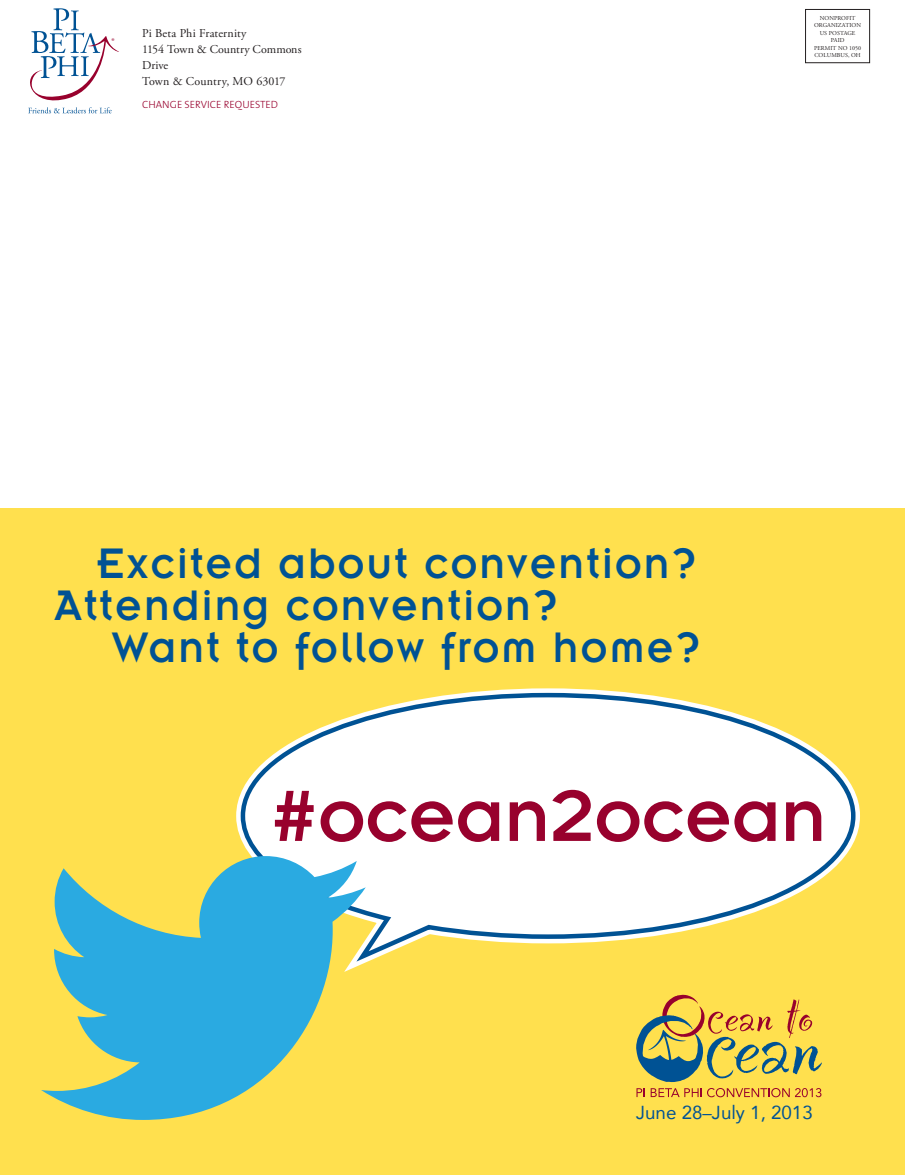
<style>
.page{position:relative;width:905px;height:1175px;background:#fff}
.page>*{position:absolute;margin:0;border:0;box-sizing:border-box;transform-origin:0 0}
.t1{font:46.95px/42.3px "Insignia";letter-spacing:.05em;color:#005294;scale:.95 1}
.t2{font:18.75px "Avenir";color:#005294}
.t3{font:12px/15.8px "Adobe Garamond Pro";letter-spacing:.005em;color:#231f20}
.t4{font:10.5px "The Sans Light Caps";color:#98012d}
.t5{font:9.9px "Adobe Garamond Pro";color:#98012d}
.t6{font:6px/7.5px "Adobe Garamond Pro";letter-spacing:.015em;color:#231f20;text-align:center}
</style>
<div class="page">
<svg style="left:28px;top:8px;width:91px;height:105px"></svg>
<div style="left:805px;top:9px;width:65px;height:54px;border:1px solid #231f20"></div>
<div style="left:0;top:508px;width:904px;height:666px;background:#ffe04e"></div>
<svg style="left:236px;top:688px;width:624px;height:275px"></svg>
<svg style="left:245px;top:697px;width:606px;height:254px;fill:#fff"></svg>
<svg style="left:636px;top:1088px;width:65px;height:9px"></svg>
<svg style="left:707px;top:1088px;width:82px;height:9px"></svg>
<svg style="left:795px;top:1088px;width:26px;height:9px"></svg>
<svg style="left:636px;top:994px;width:185px;height:88px"></svg>
<svg style="left:275px;top:791px;width:38px;height:50px;background:#c8778f"></svg>
<svg style="left:320px;top:801px;width:132px;height:41px;background:#cf899d"></svg>
<svg style="left:458px;top:801px;width:41px;height:41px;background:#c46f88"></svg>
<svg style="left:509px;top:801px;width:36px;height:40px"></svg>
<svg style="left:552px;top:789px;width:38px;height:52px;background:#cd8499"></svg>
<svg style="left:597px;top:801px;width:178px;height:41px;background:#ce869b"></svg>
<svg style="left:786px;top:801px;width:35px;height:40px"></svg>
<svg style="left:41px;top:856px;width:325px;height:263px;fill:#2aaae1"></svg>
<p class="t5" style="left:111px;top:36px;width:5px">®</p>
<p class="t3" style="left:142px;top:26px;width:161px">Pi Beta Phi Fraternity<br>1154 Town &amp; Country Commons<br>Drive<br>Town &amp; Country, MO 63017</p>
<p class="t4" style="left:142px;top:96px;width:137px">CHANGE SERVICE REQUESTED</p>
<p class="t6" style="left:814px;top:14px;width:49px">NONPROFIT<br>ORGANIZATION<br>US POSTAGE<br>PAID<br>PERMIT NO 1050<br>COLUMBUS, OH</p>
<h1 class="t1" style="left:54px;top:542px;width:677px;text-indent:43px">Excited about convention?<br>Attending convention?</h1>
<h1 class="t1" style="left:111px;top:626px;width:621px">Want to follow from home?</h1>
<h2 class="t2" style="left:636px;top:1097px;width:178px">June 28–July 1, 2013</h2>
</div>
